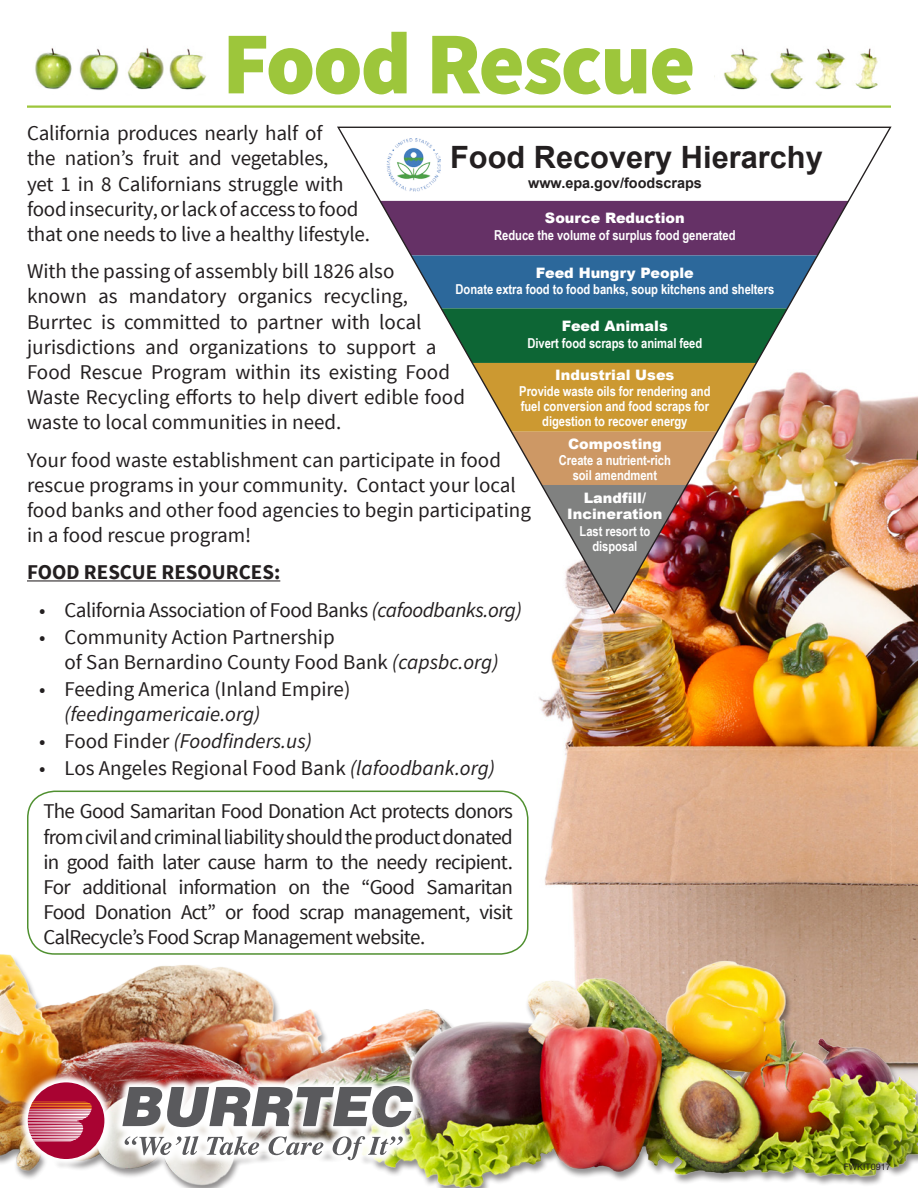
<style>
.page{position:relative;width:918px;height:1188px;background:#fff}
.page>*{position:absolute;margin:0;border:0;box-sizing:border-box;transform-origin:0 0}
.t1{font:900 88.5px "Source Sans Pro";letter-spacing:-.025em;color:#9dc63b}
.t2{font:700 30.75px "Arial";color:#231f20}
.t3{font:21px/25.2px "Source Sans Pro";color:#231f20}
.t4{font:21px "Source Sans Pro";letter-spacing:-.02em;color:#231f20}
.t5{font:italic 21px "Source Sans Pro";color:#231f20}
.t6{font:700 21px "Source Sans Pro";color:#231f20}
.t7{font:900 14.4px/16.4px "Arial";color:#fff;text-align:center}
.t8{font:700 14.4px "Arial";color:#231f20}
.t9{font:700 13.65px/15px "Arial Narrow";letter-spacing:-.005em;color:#fff;text-align:center}
.t10{font:9px "Helvetica Neue LT Std";color:#231f20}
.s1{font-style:italic}
.s2{font-style:normal}
</style>
<div class="page">
<img style="left:35px;top:48px;width:171px;height:42px">
<img style="left:723px;top:48px;width:155px;height:42px">
<img style="left:539px;top:396px;width:379px;height:521px">
<hr style="left:27px;top:105px;width:864px;height:3px;background:#9dc63b">
<hr style="left:27px;top:580px;width:253px;height:1px;background:#231f20">
<img style="left:337px;top:127px;width:555px;height:488px">
<img style="left:387px;top:139px;width:53px;height:53px">
<img style="left:0;top:813px;width:607px;height:375px">
<img style="left:319px;top:917px;width:599px;height:271px">
<img style="left:17px;top:1072px;width:406px;height:99px">
<svg style="left:28px;top:1082px;width:76px;height:77px;background:#c55a6e"></svg>
<svg style="left:122px;top:1085px;width:292px;height:43px"></svg>
<svg style="left:124px;top:1135px;width:75px;height:21px"></svg>
<svg style="left:206px;top:1135px;width:54px;height:21px"></svg>
<svg style="left:268px;top:1136px;width:56px;height:20px"></svg>
<svg style="left:332px;top:1135px;width:72px;height:26px"></svg>
<div style="left:28px;top:791px;width:500px;height:163px;background:#fff;border-radius:27px"></div>
<div style="left:27px;top:791px;width:502px;height:164px;border:2px solid #509030;border-radius:27px"></div>
<p class="t1" style="left:222px;top:6px;width:475px">Food Rescue</p>
<p class="t3" style="left:27px;top:121px;width:345px">California produces nearly half of<br>the nation’s fruit and vegetables,<br>yet 1 in 8 Californians struggle with food insecurity, or lack of access to food that one needs to live a healthy lifestyle.</p>
<p class="t3" style="left:27px;top:259px;width:440px">With the passing of assembly bill 1826 also<br>known as mandatory organics recycling, Burrtec is committed to partner with local jurisdictions and organizations to support a Food Rescue Program within its existing Food Waste Recycling efforts to help divert edible food waste to local communities in need.</p>
<p class="t3" style="left:27px;top:447px;width:505px">Your food waste establishment can participate in food rescue programs in your community. Contact your local food banks and other food agencies to begin participating in a food rescue program!</p>
<p class="t6" style="left:27px;top:559px;width:255px">FOOD RESCUE RESOURCES:</p>
<p class="t4" style="left:39px;top:597px;width:484px">• California Association of Food Banks <span class="s1">(cafoodbanks.org)</span></p>
<p class="t3" style="left:39px;top:624px;width:297px">• Community Action Partnership</p>
<p class="t3" style="left:64px;top:650px;width:436px">of San Bernardino County Food Bank <span class="s1">(capsbc.org)</span></p>
<p class="t3" style="left:39px;top:677px;width:313px">• Feeding America (Inland Empire)</p>
<p class="t5" style="left:64px;top:701px;width:197px">(feedingamericaie.org)</p>
<p class="t5" style="left:39px;top:728px;width:274px"><span class="s2">• Food Finder</span> (Foodfinders.us)</p>
<p class="t3" style="left:39px;top:756px;width:458px">• Los Angeles Regional Food Bank <span class="s1">(lafoodbank.org)</span></p>
<p class="t2" style="left:450px;top:137px;width:374px">Food Recovery Hierarchy</p>
<p class="t8" style="left:528px;top:173px;width:175px">www.epa.gov/foodscraps</p>
<p class="t7" style="left:545px;top:210px;width:141px">Source Reduction</p>
<p class="t9" style="left:494px;top:227px;width:243px">Reduce the volume of surplus food generated</p>
<p class="t7" style="left:536px;top:264px;width:159px">Feed Hungry People</p>
<p class="t9" style="left:456px;top:281px;width:320px">Donate extra food to food banks, soup kitchens and shelters</p>
<p class="t7" style="left:562px;top:318px;width:107px">Feed Animals</p>
<p class="t9" style="left:528px;top:335px;width:176px">Divert food scraps to animal feed</p>
<p class="t7" style="left:555px;top:366px;width:121px">Industrial Uses</p>
<p class="t9" style="left:519px;top:383px;width:193px">Provide waste oils for rendering and fuel conversion and food scraps for digestion to recover energy</p>
<p class="t7" style="left:568px;top:435px;width:95px">Composting</p>
<p class="t9" style="left:559px;top:452px;width:113px">Create a nutrient-rich soil amendment</p>
<p class="t7" style="left:567px;top:489px;width:97px">Landfill/<br>Incineration</p>
<p class="t9" style="left:580px;top:523px;width:72px">Last resort to disposal</p>
<p class="t3" style="left:43px;top:799px;width:471px;text-align:justify">The Good Samaritan Food Donation Act protects donors from civil and criminal liability should the product donated in good faith later cause harm to the needy recipient.<br>For additional information on the “Good Samaritan Food Donation Act” or food scrap management, visit CalRecycle’s Food Scrap Management website.</p>
<p class="t10" style="left:844px;top:1162px;width:49px">FWKIT0917</p>
</div>
